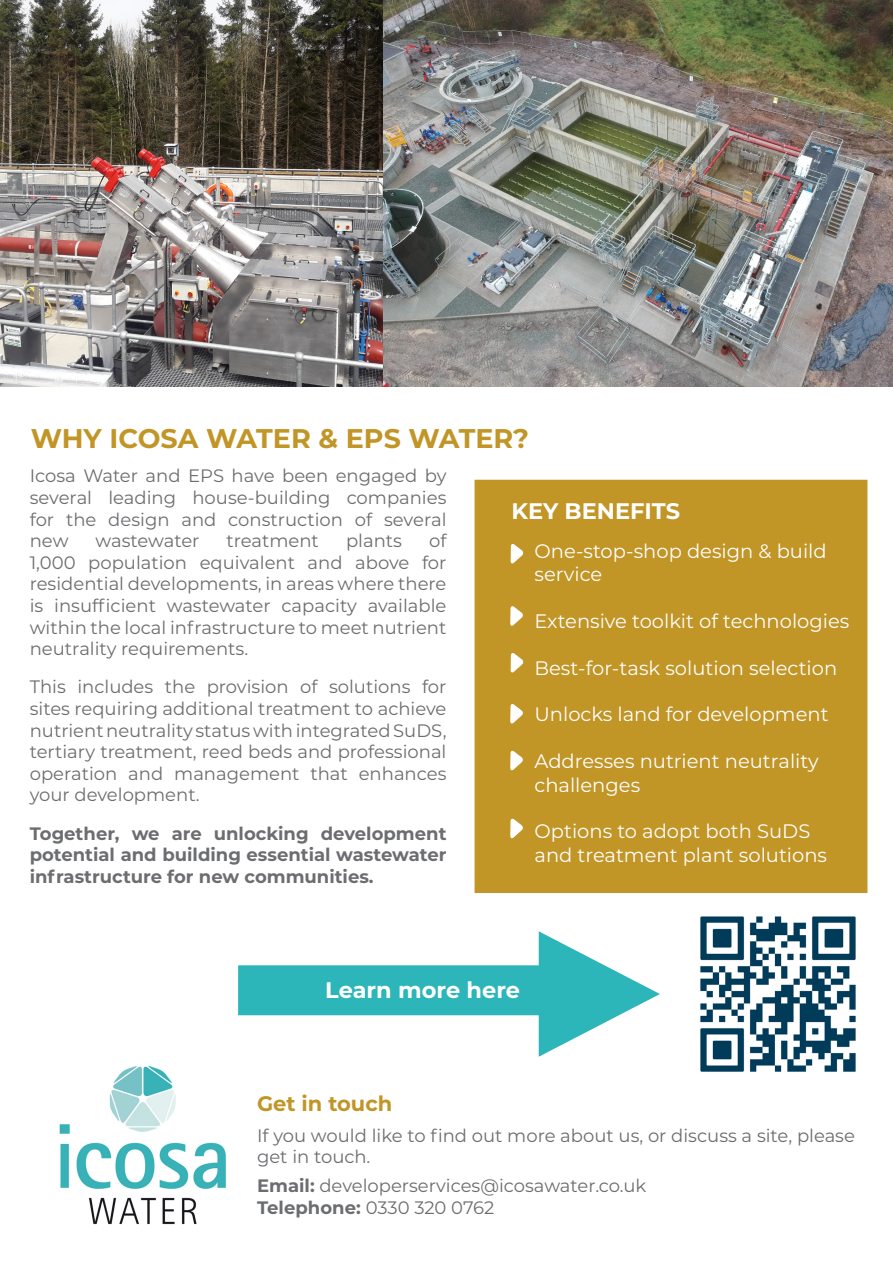
<style>
.page{position:relative;width:893px;height:1263px;background:#fff}
.page>*{position:absolute;margin:0;border:0;box-sizing:border-box;transform-origin:0 0}
.t1{font:700 27px "Montserrat";color:#c19526}
.t2{font:700 22.5px "Montserrat";color:#fff}
.t3{font:700 21px "Montserrat";color:#c19526}
.t4{font:19.5px/23.4px "Montserrat";color:#fff}
.t5{font:18px/21.6px "Montserrat";color:#6c6d70;text-align:justify}
.t6{font:700 18px/21.6px "Montserrat";color:#6c6d70;text-align:justify}
.s1{font-weight:700}
</style>
<div class="page">
<div style="left:475px;top:480px;width:392px;height:413px;background:#c19526"></div>
<img style="left:59px;top:1066px;width:167px;height:159px">
<svg style="left:510px;top:479px;width:13px;height:414px"></svg>
<img style="left:383px;top:1px;width:510px;height:386px">
<img style="left:0;top:1px;width:383px;height:386px">
<div style="left:238px;top:965px;width:362px;height:50px;background:#2cb6ba;border:2px solid #2cb6ba"></div>
<svg style="left:538px;top:931px;width:122px;height:126px"></svg>
<img style="left:700px;top:916px;width:156px;height:156px">
<p class="t1" style="left:31px;top:419px;width:500px">WHY ICOSA WATER &amp; EPS WATER?</p>
<p class="t5" style="left:30px;top:465px;width:418px">Icosa Water and EPS have been engaged by several leading house-building companies for the design and construction of several new</p>
<p class="t5" style="left:30px;top:529px;width:418px;text-indent:399px">of 1,000 population equivalent and above for residential developments, in areas where there is insufficient wastewater capacity available within the local infrastructure to meet nutrient neutrality requirements.</p>
<p class="t5" style="left:30px;top:675px;width:418px">This includes the provision of solutions for sites requiring additional treatment to achieve nutrient neutrality status with integrated SuDS, tertiary treatment, reed beds and professional operation and management that enhances your development.</p>
<p class="t6" style="left:30px;top:821px;width:418px">Together, we are unlocking development potential and building essential wastewater infrastructure for new communities.</p>
<p class="t5" style="left:96px;top:529px;width:105px">wastewater</p>
<p class="t5" style="left:227px;top:529px;width:94px">treatment</p>
<p class="t5" style="left:346px;top:529px;width:57px">plants</p>
<p class="t2" style="left:511px;top:495px;width:170px">KEY BENEFITS</p>
<p class="t4" style="left:534px;top:538px;width:294px">One-stop-shop design &amp; build service</p>
<p class="t4" style="left:534px;top:608px;width:316px">Extensive toolkit of technologies</p>
<p class="t4" style="left:534px;top:655px;width:304px">Best-for-task solution selection</p>
<p class="t4" style="left:534px;top:702px;width:296px">Unlocks land for development</p>
<p class="t4" style="left:534px;top:749px;width:286px">Addresses nutrient neutrality challenges</p>
<p class="t4" style="left:534px;top:819px;width:294px">Options to adopt both SuDS and treatment plant solutions</p>
<p class="t2" style="left:325px;top:973px;width:196px">Learn more here</p>
<p class="t3" style="left:257px;top:1088px;width:137px">Get in touch</p>
<p class="t5" style="left:257px;top:1124px;width:599px">If you would like to find out more about us, or discuss a site, please get in touch.</p>
<p class="t5" style="left:257px;top:1174px;width:391px"><span class="s1">Email:</span> developerservices@icosawater.co.uk</p>
<p class="t5" style="left:257px;top:1196px;width:239px"><span class="s1">Telephone:</span> 0330 320 0762</p>
</div>
